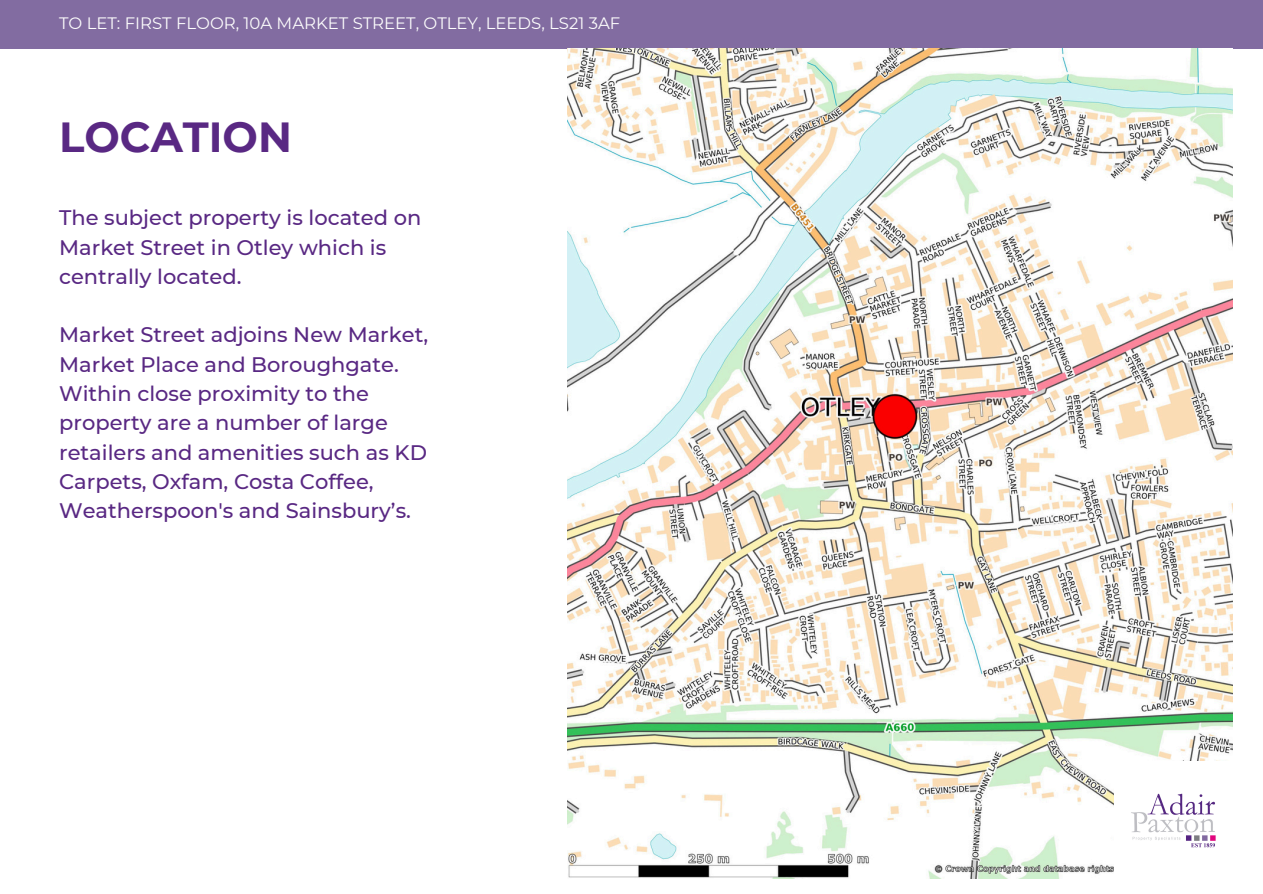
<style>
.page{position:relative;width:1263px;height:894px;background:#fff}
.page>*{position:absolute;margin:0;border:0;box-sizing:border-box;transform-origin:0 0}
.t1{font:700 42px "Montserrat";color:#592883}
.t2{font:500 21px/29.2px "Montserrat";color:#592883}
.t3{font:16.5px "Montserrat";color:#fdfdfd}
</style>
<div class="page">
<div style="left:0;top:0;width:1263px;height:49px;background:#826ca1"></div>
<img style="left:568px;top:49px;width:665px;height:829px">
<img style="left:1115px;top:760px;width:118px;height:118px">
<p class="t3" style="left:59px;top:13px;width:563px">TO LET: FIRST FLOOR, 10A MARKET STREET, OTLEY, LEEDS, LS21 3AF</p>
<h1 class="t1" style="left:59px;top:112px;width:234px">LOCATION</h1>
<h2 class="t2" style="left:59px;top:203px;width:364px">The subject property is located on<br>Market Street in Otley which is centrally located.</h2>
<h2 class="t2" style="left:59px;top:320px;width:370px">Market Street adjoins New Market,<br>Market Place and Boroughgate.<br>Within close proximity to the property are a number of large retailers and amenities such as KD<br>Carpets, Oxfam, Costa Coffee,<br>Weatherspoon's and Sainsbury’s.</h2>
</div>
